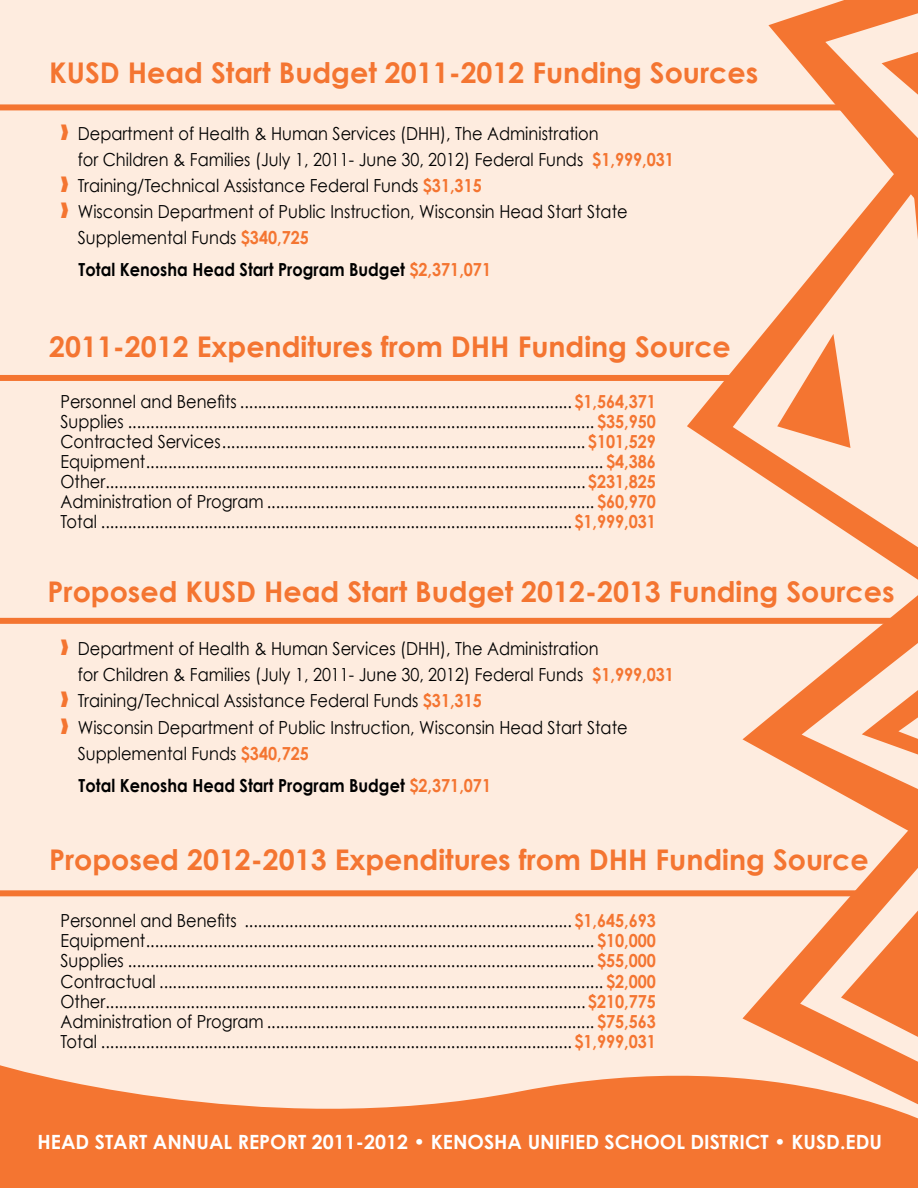
<style>
.page{position:relative;width:918px;height:1188px;background:#fff}
.page>*{position:absolute;margin:0;border:0;box-sizing:border-box;transform-origin:0 0}
.t1{font:700 28.5px "Century Gothic";color:#f47531}
.t2{font:700 19.65px "Century Gothic";color:#fff}
.t3{font:18px/20.1px "Century Gothic";color:#000;text-align:justify;scale:.9 1}
.t4{font:700 18px "Century Gothic";color:#000;scale:.9 1}
.s1{color:#f47531}
.s2{font-weight:700;color:#f47531}
</style>
<div class="page">
<div style="left:0;top:0;width:918px;height:1187px;background:#feecdf"></div>
<svg style="left:0;top:1065px;width:918px;height:123px;fill:#f47531"></svg>
<svg style="left:687px;top:370px;width:231px;height:210px"></svg>
<svg style="left:733px;top:203px;width:185px;height:344px"></svg>
<svg style="left:777px;top:334px;width:73px;height:114px"></svg>
<svg style="left:742px;top:595px;width:176px;height:224px"></svg>
<svg style="left:768px;top:0;width:150px;height:203px"></svg>
<svg style="left:742px;top:819px;width:176px;height:285px"></svg>
<svg style="left:800px;top:868px;width:118px;height:194px"></svg>
<div style="left:0;top:104px;width:853px;height:6px;background:#f47531"></div>
<div style="left:0;top:618px;width:918px;height:6px;background:#f47531"></div>
<div style="left:0;top:375px;width:756px;height:6px;background:#f47531"></div>
<div style="left:0;top:890px;width:870px;height:6px;background:#f47531"></div>
<h1 class="t1" style="left:49px;top:55px;width:711px">KUSD Head Start Budget 2011-2012 Funding Sources</h1>
<p class="t3" style="left:60px;top:123px;width:599px"><span class="s1">❱</span> Department of Health &amp; Human Services (DHH), The Administration</p>
<p class="t3" style="left:78px;top:149px;width:664px">for Children &amp; Families (July 1, 2011- June 30, 2012) Federal Funds <span class="s2">$1,999,031</span></p>
<p class="t3" style="left:60px;top:175px;width:470px"><span class="s1">❱</span> Training/Technical Assistance Federal Funds <span class="s2">$31,315</span></p>
<p class="t3" style="left:60px;top:201px;width:632px"><span class="s1">❱</span> Wisconsin Department of Public Instruction, Wisconsin Head Start State</p>
<p class="t3" style="left:78px;top:227px;width:258px">Supplemental Funds <span class="s2">$340,725</span></p>
<p class="t4" style="left:79px;top:258px;width:460px">Total Kenosha Head Start Program Budget <span class="s1">$2,371,071</span></p>
<h1 class="t1" style="left:49px;top:329px;width:683px">2011-2012 Expenditures from DHH Funding Source</h1>
<p class="t3" style="left:60px;top:391px;width:663px">Personnel and Benefits .......................................................................... <span class="s2">$1,564,371<br></span>Supplies ........................................................................................................ <span class="s2">$35,950<br></span>Contracted Services................................................................................. <span class="s2">$101,529<br></span>Equipment...................................................................................................... <span class="s2">$4,386<br></span>Other........................................................................................................... <span class="s2">$231,825<br></span>Administration of Program ......................................................................... <span class="s2">$60,970<br></span>Total ......................................................................................................... <span class="s2">$1,999,031</span></p>
<h1 class="t1" style="left:48px;top:573px;width:849px">Proposed KUSD Head Start Budget 2012-2013 Funding Sources</h1>
<p class="t3" style="left:60px;top:638px;width:599px"><span class="s1">❱</span> Department of Health &amp; Human Services (DHH), The Administration</p>
<p class="t3" style="left:78px;top:665px;width:664px">for Children &amp; Families (July 1, 2011- June 30, 2012) Federal Funds <span class="s2">$1,999,031</span></p>
<p class="t3" style="left:60px;top:691px;width:470px"><span class="s1">❱</span> Training/Technical Assistance Federal Funds <span class="s2">$31,315</span></p>
<p class="t3" style="left:60px;top:717px;width:632px"><span class="s1">❱</span> Wisconsin Department of Public Instruction, Wisconsin Head Start State</p>
<p class="t3" style="left:78px;top:743px;width:258px">Supplemental Funds <span class="s2">$340,725</span></p>
<p class="t4" style="left:79px;top:774px;width:460px">Total Kenosha Head Start Program Budget <span class="s1">$2,371,071</span></p>
<h1 class="t1" style="left:49px;top:842px;width:821px">Proposed 2012-2013 Expenditures from DHH Funding Source</h1>
<p class="t3" style="left:61px;top:910px;width:663px">Personnel and Benefits ......................................................................... <span class="s2">$1,645,693<br></span>Equipment.................................................................................................... <span class="s2">$10,000<br></span>Supplies ........................................................................................................ <span class="s2">$55,000<br></span>Contractual ................................................................................................... <span class="s2">$2,000<br></span>Other........................................................................................................... <span class="s2">$210,775<br></span>Administration of Program ......................................................................... <span class="s2">$75,563<br></span>Total ......................................................................................................... <span class="s2">$1,999,031</span></p>
<p class="t2" style="left:38px;top:1130px;width:846px">HEAD START ANNUAL REPORT 2011-2012 • KENOSHA UNIFIED SCHOOL DISTRICT • KUSD.EDU</p>
</div>
